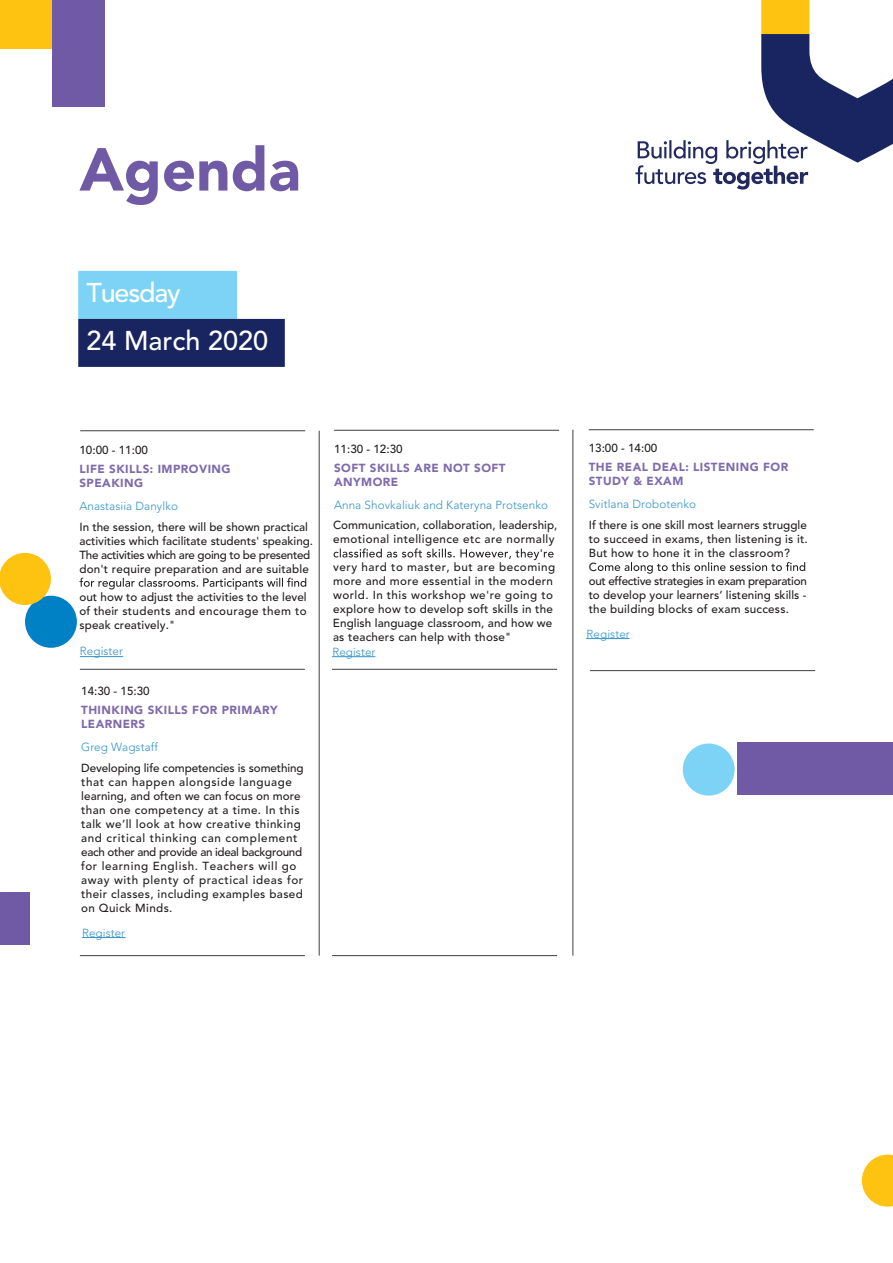
<style>
.page{position:relative;width:893px;height:1263px;background:#fff}
.page>*{position:absolute;margin:0;border:0;box-sizing:border-box;transform-origin:0 0}
.t1{font:900 60px "Avenir LT Std";color:#7059a5}
.t2{font:500 27px/48px "Avenir LT Std";color:#fff}
.t3{font:500 11.7px/14px "Avenir LT Std";letter-spacing:.02em;color:#231f20}
.t4{font:500 11.7px/14px "Avenir LT Std";color:#231f20}
.t5{font:900 11.7px/14px "Avenir LT Std";letter-spacing:.04em;color:#7f6bab}
.t6{font:300 11.7px "Avenir LT Std";letter-spacing:.005em;color:#3292c8}
</style>
<div class="page">
<svg style="left:334px;top:548px;width:220px;height:12px"></svg>
<svg style="left:79px;top:578px;width:227px;height:12px"></svg>
<hr style="left:334px;top:430px;width:225px;height:1px;background:#3e3e3f">
<hr style="left:589px;top:429px;width:225px;height:1px;background:#3e3e3f">
<hr style="left:80px;top:669px;width:225px;height:1px;background:#3e3e3f">
<hr style="left:332px;top:669px;width:225px;height:1px;background:#3e3e3f">
<hr style="left:590px;top:670px;width:225px;height:1px;background:#3e3e3f">
<svg style="left:598px;top:562px;width:207px;height:12px"></svg>
<hr style="left:319px;top:431px;width:1px;height:525px;background:#3e3e3f">
<hr style="left:573px;top:430px;width:1px;height:526px;background:#3e3e3f">
<div style="left:25px;top:596px;width:52px;height:52px;background:#0080c5;border-radius:50%"></div>
<div style="left:78px;top:271px;width:159px;height:48px;background:#7cd3f6"></div>
<div style="left:78px;top:319px;width:207px;height:48px;background:#192561"></div>
<svg style="left:862px;top:1154px;width:31px;height:53px"></svg>
<svg style="left:0;top:553px;width:51px;height:52px"></svg>
<div style="left:737px;top:742px;width:156px;height:52px;background:#7059a5"></div>
<div style="left:683px;top:743px;width:52px;height:53px;background:#7cd3f6;border-radius:50%"></div>
<div style="left:0;top:1px;width:53px;height:47px;background:#fec210"></div>
<div style="left:53px;top:1px;width:52px;height:106px;background:#7059a5"></div>
<svg style="left:635px;top:1px;width:258px;height:189px"></svg>
<div style="left:0;top:892px;width:30px;height:52px;background:#7059a5"></div>
<hr style="left:80px;top:656px;width:43px;height:1px;background:#3292c8">
<hr style="left:332px;top:955px;width:225px;height:1px;background:#3e3e3f">
<hr style="left:82px;top:937px;width:43px;height:1px;background:#3292c8">
<hr style="left:332px;top:656px;width:43px;height:1px;background:#3292c8">
<hr style="left:586px;top:638px;width:43px;height:1px;background:#3292c8">
<hr style="left:80px;top:430px;width:225px;height:1px;background:#3e3e3f">
<hr style="left:80px;top:955px;width:225px;height:1px;background:#3e3e3f">
<h1 class="t1" style="left:79px;top:133px;width:223px">Agenda</h1>
<h2 class="t2" style="left:86px;top:270px;width:183px">Tuesday<br>24 March 2020</h2>
<p class="t3" style="left:79px;top:443px;width:70px">10:00 - 11:00</p>
<p class="t3" style="left:334px;top:442px;width:70px">11:30 - 12:30</p>
<p class="t3" style="left:589px;top:441px;width:70px">13:00 - 14:00</p>
<p class="t5" style="left:79px;top:462px;width:153px">LIFE SKILLS: IMPROVING<br>SPEAKING</p>
<p class="t5" style="left:334px;top:461px;width:173px">SOFT SKILLS ARE NOT SOFT<br>ANYMORE</p>
<p class="t5" style="left:589px;top:460px;width:201px">THE REAL DEAL: LISTENING FOR<br>STUDY &amp; EXAM</p>
<p class="t6" style="left:79px;top:499px;width:100px">Anastasiia Danylko</p>
<p class="t6" style="left:334px;top:498px;width:215px">Anna Shovkaliuk and Kateryna Protsenko</p>
<p class="t6" style="left:589px;top:497px;width:109px">Svitlana Drobotenko</p>
<p class="t4" style="left:79px;top:520px;width:235px">In the session, there will be shown practical activities which facilitate students' speaking.<br>The activities which are going to be presented don't require preparation and are suitable</p>
<p class="t3" style="left:79px;top:590px;width:229px;text-align:justify">out how to adjust the activities to the level of their students and encourage them to speak creatively."</p>
<p class="t3" style="left:333px;top:519px;width:226px">Communication, collaboration, leadership, emotional intelligence etc are normally</p>
<p class="t3" style="left:333px;top:561px;width:224px">very hard to master, but are becoming more and more essential in the modern world. In this workshop we're going to explore how to develop soft skills in the English language classroom, and how we as teachers can help with those"</p>
<p class="t6" style="left:80px;top:644px;width:45px">Register</p>
<p class="t6" style="left:332px;top:645px;width:45px">Register</p>
<p class="t3" style="left:81px;top:684px;width:70px">14:30 - 15:30</p>
<p class="t5" style="left:81px;top:703px;width:198px">THINKING SKILLS FOR PRIMARY<br>LEARNERS</p>
<p class="t6" style="left:81px;top:740px;width:78px">Greg Wagstaff</p>
<p class="t3" style="left:81px;top:761px;width:224px">Developing life competencies is something that can happen alongside language learning, and often we can focus on more than one competency at a time. In this talk we’ll look at how creative thinking and critical thinking can complement each other and provide an ideal background for learning English. Teachers will go away with plenty of practical ideas for their classes, including examples based</p>
<p class="t3" style="left:81px;top:901px;width:93px">on Quick Minds.</p>
<p class="t6" style="left:82px;top:926px;width:45px">Register</p>
<p class="t3" style="left:589px;top:518px;width:221px">If there is one skill most learners struggle to succeed in exams, then listening is it.<br>But how to hone it in the classroom?<br>C<br>out effective strategies in exam preparation to develop your learners’ listening skills - the building blocks of exam success.</p>
<p class="t6" style="left:587px;top:627px;width:45px">Register</p>
</div>
